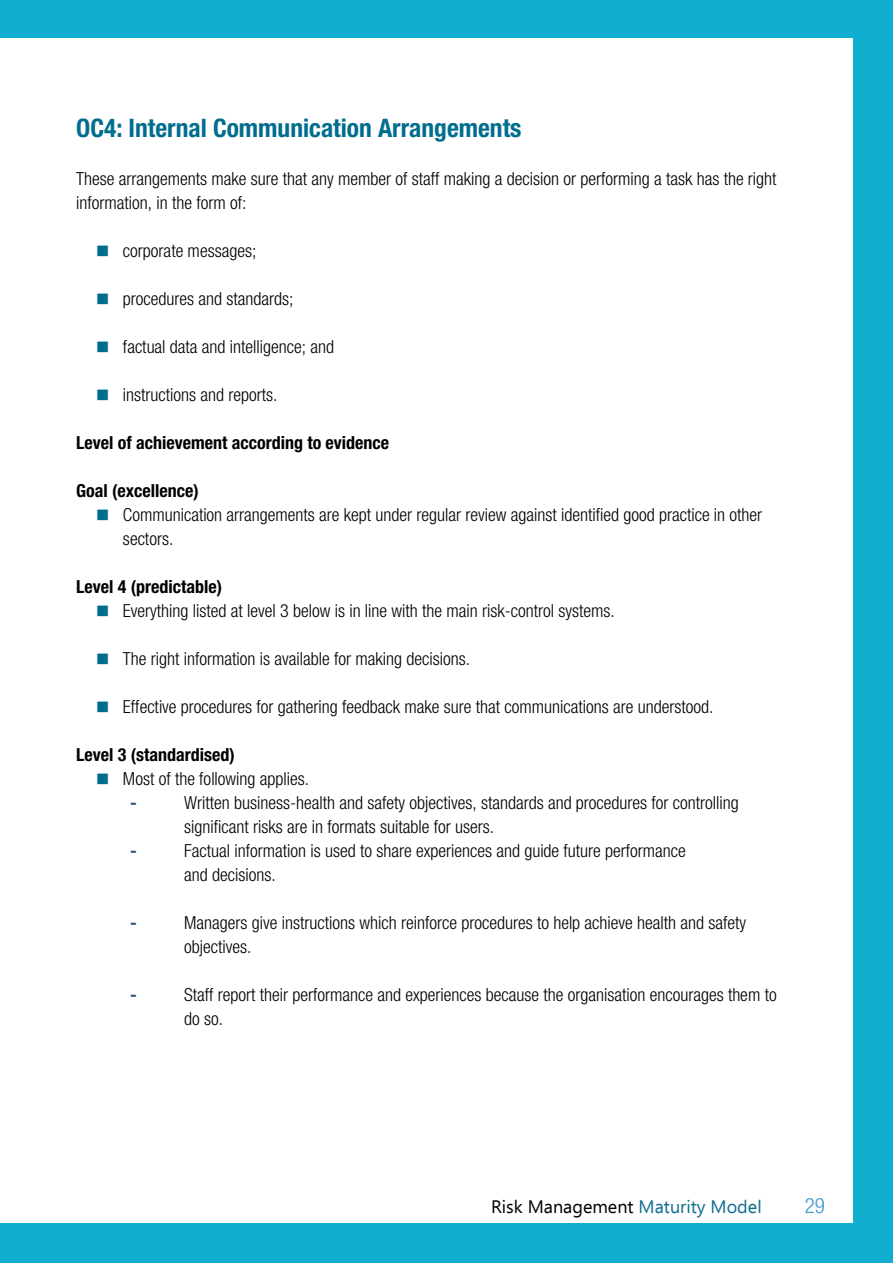
<style>
.page{position:relative;width:893px;height:1263px;background:#fff}
.page>*{position:absolute;margin:0;border:0;box-sizing:border-box;transform-origin:0 0}
.t1{font:700 condensed 25.5px "Helvetica Neue LT Std";color:#006d8f}
.t2{font:300 condensed 21px "Helvetica Neue LT Std";color:#3897d3}
.t3{font:300 condensed 18px/24px "Helvetica Neue LT Std";color:#000}
.t4{font:700 condensed 18px "Helvetica Neue LT Std";color:#000}
.t5{font:18px "Ebrima";color:#000}
.t6{font:700 condensed 18px "Helvetica Neue LT Std";color:#345274}
.s1{color:#0f6d8e}
</style>
<div class="page">
<svg style="left:0;top:1223px;width:17px;height:1px"></svg>
<div style="left:0;top:0;width:893px;height:37px;background:#12aecf"></div>
<div style="left:854px;top:0;width:39px;height:1262px;background:#12aecf"></div>
<div style="left:0;top:1224px;width:893px;height:39px;background:#12aecf"></div>
<h1 class="t1" style="left:76px;top:113px;width:447px">OC4: Internal Communication Arrangements</h1>
<p class="t3" style="left:76px;top:167px;width:702px">These arrangements make sure that any member of staff making a decision or performing a task has the right information, in the form of:</p>
<p class="t3" style="left:123px;top:239px;width:135px">corporate messages;</p>
<p class="t3" style="left:123px;top:287px;width:172px">procedures and standards;</p>
<p class="t3" style="left:123px;top:335px;width:213px">factual data and intelligence; and</p>
<p class="t3" style="left:123px;top:383px;width:156px">instructions and reports.</p>
<p class="t4" style="left:76px;top:432px;width:315px">Level of achievement according to evidence</p>
<p class="t4" style="left:76px;top:480px;width:124px">Goal (excellence)</p>
<p class="t3" style="left:123px;top:503px;width:641px">Communication arrangements are kept under regular review against identified good practice in other sectors.</p>
<p class="t4" style="left:76px;top:576px;width:147px">Level 4 (predictable)</p>
<p class="t3" style="left:123px;top:599px;width:493px">Everything listed at level 3 below is in line with the main risk-control systems.</p>
<p class="t3" style="left:123px;top:647px;width:348px">The right information is available for making decisions.</p>
<p class="t3" style="left:123px;top:695px;width:592px">Effective procedures for gathering feedback make sure that communications are understood.</p>
<p class="t4" style="left:76px;top:744px;width:160px">Level 3 (standardised)</p>
<p class="t3" style="left:123px;top:767px;width:188px">Most of the following applies.</p>
<p class="t6" style="left:130px;top:792px;width:8px">-</p>
<p class="t3" style="left:184px;top:791px;width:556px">Written business-health and safety objectives, standards and procedures for controlling significant risks are in formats suitable for users.</p>
<p class="t6" style="left:130px;top:840px;width:8px">-</p>
<p class="t3" style="left:184px;top:839px;width:503px">Factual information is used to share experiences and guide future performance and decisions.</p>
<p class="t6" style="left:130px;top:912px;width:8px">-</p>
<p class="t3" style="left:184px;top:911px;width:563px">Managers give instructions which reinforce procedures to help achieve health and safety objectives.</p>
<p class="t6" style="left:130px;top:984px;width:8px">-</p>
<p class="t3" style="left:184px;top:983px;width:594px">Staff report their performance and experiences because the organisation encourages them to do so.</p>
<p class="t5" style="left:491px;top:1193px;width:272px">Risk Management <span class="s1">Maturity Model</span></p>
<p class="t2" style="left:805px;top:1194px;width:22px">29</p>
</div>
